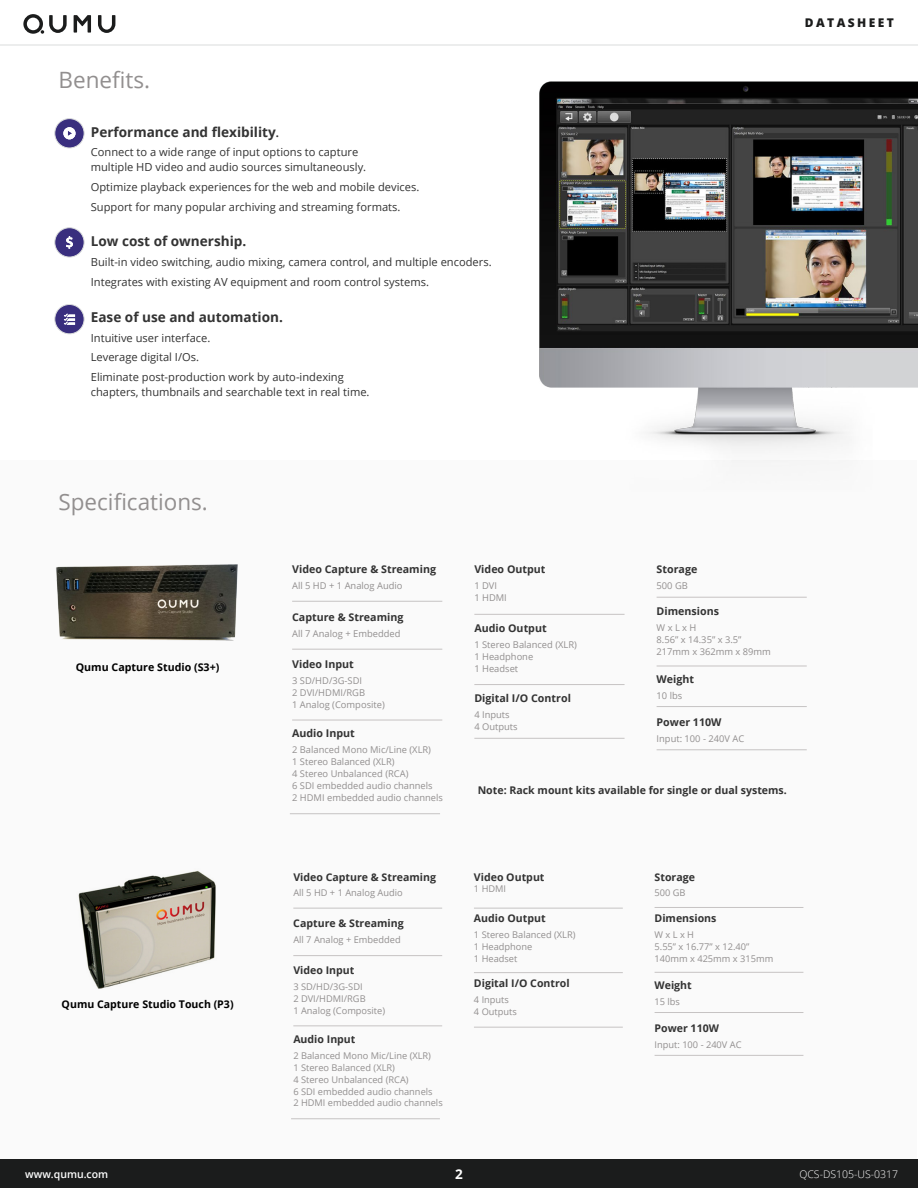
<style>
.page{position:relative;width:918px;height:1188px;background:#fff}
.page>*{position:absolute;margin:0;border:0;box-sizing:border-box;transform-origin:0 0}
.t1{font:22.5px "Open Sans";color:#928f8f}
.t2{font:700 13.65px "Open Sans";color:#333}
.t3{font:700 13.5px "Open Sans";color:#fff}
.t4{font:800 12px "Open Sans";letter-spacing:.2em;color:#1b1c1c}
.t5{font:11.1px/19.8px "Open Sans";color:#333}
.t6{font:700 10.65px "Open Sans";color:#333}
.t7{font:700 10.65px "Open Sans";color:#000}
.t8{font:300 10.5px "Open Sans";color:#fff}
.t9{font:600 10.5px "Open Sans";color:#fff}
.t10{font:9.3px/12px "Open Sans";color:#928f8f}
.s1{font-size:11.1px}
</style>
<div class="page">
<div style="left:1px;top:460px;width:916px;height:699px;background:#fafafa"></div>
<svg style="left:23px;top:14px;width:92px;height:20px"></svg>
<div style="left:0;top:1160px;width:918px;height:28px;background:#1b1c1c"></div>
<hr style="left:0;top:45px;width:918px;height:1px;background:#dadcdc">
<div style="left:55px;top:119px;width:29px;height:29px;background:#392e7e;border-radius:50%"></div>
<div style="left:54px;top:118px;width:31px;height:30px;border:1px solid #dadcdc;border-radius:50%"></div>
<div style="left:55px;top:228px;width:29px;height:29px;background:#392e7e;border-radius:50%"></div>
<div style="left:54px;top:227px;width:31px;height:30px;border:1px solid #dadcdc;border-radius:50%"></div>
<div style="left:55px;top:304px;width:29px;height:30px;background:#392e7e;border-radius:50%"></div>
<div style="left:54px;top:304px;width:31px;height:30px;border:1px solid #dadcdc;border-radius:50%"></div>
<svg style="left:63px;top:127px;width:13px;height:12px"></svg>
<svg style="left:66px;top:236px;width:7px;height:13px"></svg>
<svg style="left:64px;top:314px;width:11px;height:11px"></svg>
<img style="left:56px;top:564px;width:182px;height:77px">
<hr style="left:292px;top:601px;width:150px;height:1px;background:#c6c3c3">
<hr style="left:292px;top:649px;width:150px;height:1px;background:#c6c3c3">
<hr style="left:292px;top:720px;width:150px;height:1px;background:#c6c3c3">
<hr style="left:474px;top:684px;width:151px;height:1px;background:#c6c3c3">
<hr style="left:474px;top:738px;width:151px;height:1px;background:#c6c3c3">
<hr style="left:657px;top:597px;width:150px;height:1px;background:#c6c3c3">
<hr style="left:657px;top:666px;width:150px;height:1px;background:#c6c3c3">
<hr style="left:657px;top:706px;width:150px;height:1px;background:#c6c3c3">
<hr style="left:657px;top:749px;width:150px;height:1px;background:#c6c3c3">
<hr style="left:474px;top:614px;width:151px;height:1px;background:#c6c3c3">
<hr style="left:290px;top:813px;width:150px;height:1px;background:#c6c3c3">
<hr style="left:293px;top:908px;width:149px;height:1px;background:#c6c3c3">
<hr style="left:293px;top:955px;width:149px;height:1px;background:#c6c3c3">
<hr style="left:293px;top:1026px;width:149px;height:1px;background:#c6c3c3">
<hr style="left:474px;top:972px;width:149px;height:1px;background:#c6c3c3">
<hr style="left:474px;top:1027px;width:149px;height:1px;background:#c6c3c3">
<hr style="left:655px;top:907px;width:148px;height:1px;background:#c6c3c3">
<hr style="left:655px;top:972px;width:148px;height:1px;background:#c6c3c3">
<hr style="left:655px;top:1012px;width:148px;height:1px;background:#c6c3c3">
<hr style="left:655px;top:1055px;width:148px;height:1px;background:#c6c3c3">
<hr style="left:474px;top:908px;width:149px;height:1px;background:#c6c3c3">
<hr style="left:291px;top:1118px;width:149px;height:1px;background:#c6c3c3">
<img style="left:78px;top:871px;width:138px;height:118px">
<img style="left:417px;top:44px;width:501px;height:407px">
<h1 class="t1" style="left:58px;top:65px;width:93px">Benefits.</h1>
<h2 class="t2" style="left:91px;top:122px;width:190px">Performance and flexibility<span class="s1">.</span></h2>
<p class="t5" style="left:91px;top:145px;width:277px;line-height:14.9px">Connect to a wide range of input options to capture multiple HD video and audio sources simultaneously.</p>
<p class="t5" style="left:91px;top:177px;width:330px">Optimize playback experiences for the web and mobile devices.<br>Support for many popular archiving and streaming formats.</p>
<h2 class="t2" style="left:91px;top:232px;width:157px">Low cost of ownership.</h2>
<p class="t5" style="left:91px;top:252px;width:402px">Built-in video switching, audio mixing, camera control, and multiple encoders.<br>Integrates with existing AV equipment and room control systems.</p>
<h2 class="t2" style="left:91px;top:307px;width:194px">Ease of use and automation.</h2>
<p class="t5" style="left:91px;top:327px;width:255px">Intuitive user interface.<br>Leverage digital I/Os.<br>Eliminate post-production work by auto-indexing</p>
<p class="t5" style="left:91px;top:382px;width:280px">chapters, thumbnails and searchable text in real time.</p>
<p class="t4" style="left:805px;top:13px;width:90px">DATASHEET</p>
<h1 class="t1" style="left:58px;top:487px;width:151px">Specifications.</h1>
<p class="t7" style="left:76px;top:660px;width:145px">Qumu Capture Studio (S3+)</p>
<p class="t7" style="left:62px;top:996px;width:173px">Qumu Capture Studio Touch (P3)</p>
<p class="t6" style="left:292px;top:562px;width:145px">Video Capture &amp; Streaming</p>
<p class="t10" style="left:292px;top:580px;width:112px">All 5 HD + 1 Analog Audio</p>
<p class="t6" style="left:292px;top:609px;width:113px">Capture &amp; Streaming</p>
<p class="t10" style="left:292px;top:627px;width:110px">All 7 Analog + Embedded</p>
<p class="t6" style="left:292px;top:656px;width:63px">Video Input</p>
<p class="t10" style="left:292px;top:674px;width:94px">3 SD/HD/3G-SDI<br>2 DVI/HDMI/RGB<br>1 Analog (Composite)</p>
<p class="t6" style="left:292px;top:726px;width:64px">Audio Input</p>
<p class="t10" style="left:292px;top:744px;width:152px">2 Balanced Mono Mic/Line (XLR)<br>1 Stereo Balanced (XLR)<br>4 Stereo Unbalanced (RCA)<br>6 SDI embedded audio channels<br>2 HDMI embedded audio channels</p>
<p class="t6" style="left:293px;top:869px;width:144px">Video Capture &amp; Streaming</p>
<p class="t10" style="left:293px;top:887px;width:111px">All 5 HD + 1 Analog Audio</p>
<p class="t6" style="left:293px;top:916px;width:112px">Capture &amp; Streaming</p>
<p class="t10" style="left:293px;top:934px;width:109px">All 7 Analog + Embedded</p>
<p class="t6" style="left:293px;top:963px;width:63px">Video Input</p>
<p class="t10" style="left:293px;top:981px;width:93px">3 SD/HD/3G-SDI<br>2 DVI/HDMI/RGB<br>1 Analog (Composite)</p>
<p class="t6" style="left:293px;top:1032px;width:64px">Audio Input</p>
<p class="t10" style="left:293px;top:1049px;width:151px">2 Balanced Mono Mic/Line (XLR)<br>1 Stereo Balanced (XLR)<br>4 Stereo Unbalanced (RCA)<br>6 SDI embedded audio channels<br>2 HDMI embedded audio channels</p>
<p class="t6" style="left:474px;top:562px;width:73px">Video Output</p>
<p class="t10" style="left:474px;top:580px;width:34px">1 DVI<br>1 HDMI</p>
<p class="t6" style="left:474px;top:621px;width:74px">Audio Output</p>
<p class="t10" style="left:474px;top:638px;width:104px">1 Stereo Balanced (XLR)<br>1 Headphone<br>1 Headset</p>
<p class="t6" style="left:474px;top:690px;width:98px">Digital I/O Control</p>
<p class="t10" style="left:474px;top:708px;width:45px">4 Inputs<br>4 Outputs</p>
<p class="t6" style="left:657px;top:562px;width:42px">Storage</p>
<p class="t10" style="left:657px;top:580px;width:33px">500 GB</p>
<p class="t6" style="left:657px;top:604px;width:64px">Dimensions</p>
<p class="t10" style="left:657px;top:622px;width:116px">W x L x H<br>8.56” x 14.35” x 3.5”<br>217mm x 362mm x 89mm</p>
<p class="t6" style="left:657px;top:671px;width:39px">Weight</p>
<p class="t10" style="left:657px;top:689px;width:27px">10 lbs</p>
<p class="t6" style="left:657px;top:715px;width:67px">Power 110W</p>
<p class="t10" style="left:657px;top:732px;width:89px">Input: 100 - 240V AC</p>
<p class="t6" style="left:478px;top:782px;width:311px">Note: Rack mount kits available for single or dual systems.</p>
<p class="t6" style="left:474px;top:869px;width:72px">Video Output</p>
<p class="t10" style="left:474px;top:883px;width:34px">1 HDMI</p>
<p class="t6" style="left:474px;top:910px;width:73px">Audio Output</p>
<p class="t10" style="left:474px;top:928px;width:103px">1 Stereo Balanced (XLR)<br>1 Headphone<br>1 Headset</p>
<p class="t6" style="left:474px;top:976px;width:97px">Digital I/O Control</p>
<p class="t10" style="left:474px;top:993px;width:44px">4 Inputs<br>4 Outputs</p>
<p class="t6" style="left:655px;top:869px;width:42px">Storage</p>
<p class="t10" style="left:655px;top:887px;width:33px">500 GB</p>
<p class="t6" style="left:655px;top:910px;width:63px">Dimensions</p>
<p class="t10" style="left:655px;top:928px;width:120px">W x L x H<br>5.55” x 16.77” x 12.40”<br>140mm x 425mm x 315mm</p>
<p class="t6" style="left:655px;top:978px;width:39px">Weight</p>
<p class="t10" style="left:655px;top:995px;width:27px">15 lbs</p>
<p class="t6" style="left:655px;top:1020px;width:66px">Power 110W</p>
<p class="t10" style="left:655px;top:1038px;width:88px">Input: 100 - 240V AC</p>
<p class="t9" style="left:25px;top:1167px;width:85px">www.qumu.com</p>
<h3 class="t3" style="left:455px;top:1164px;width:9px">2</h3>
<p class="t8" style="left:799px;top:1167px;width:100px">QCS-DS105-US-0317</p>
</div>
